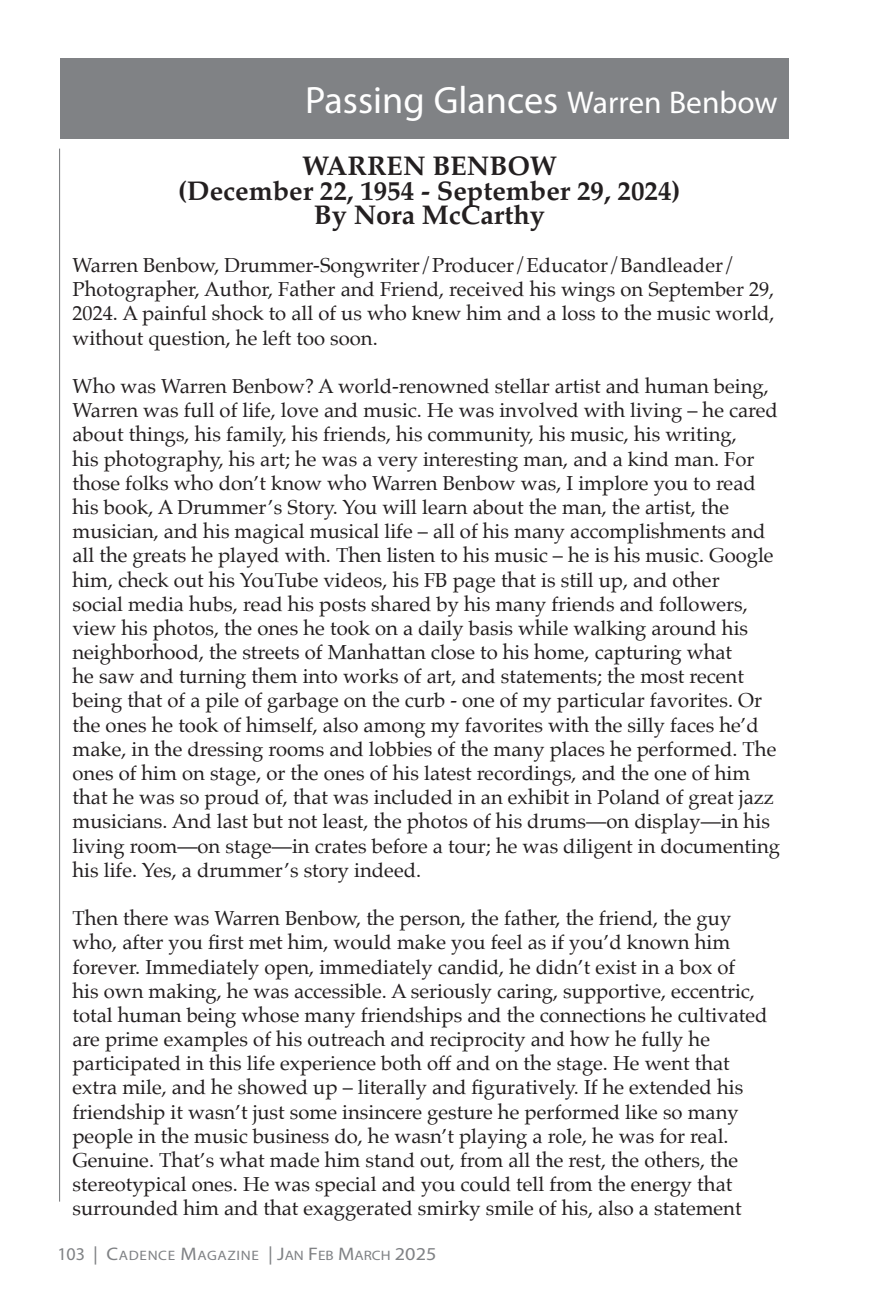
<style>
.page{position:relative;width:891px;height:1296px;background:#fff}
.page>*{position:absolute;margin:0;border:0;box-sizing:border-box;transform-origin:0 0}
.t1{font:38.25px "Myriad Pro";color:#fff}
.t2{font:700 27px "Palatino";color:#231f20}
.t3{font:20.25px/24.3px "Palatino";color:#231f20}
.t4{font:13.72px "Myriad Pro";letter-spacing:.04em;color:#808285;scale:1.11 1}
.s1{font-size:31.5px}
.s2{font-size:18px}
.s3{font-size:18.22px}
</style>
<div class="page">
<div style="left:60px;top:58px;width:729px;height:81px;background:#808285"></div>
<hr style="left:59px;top:149px;width:1px;height:1053px;background:#808285">
<p class="t1" style="left:305px;top:76px;width:474px">Passing Glances <span class="s1">Warren Benbow</span></p>
<p class="t2" style="left:302px;top:143px;width:256px">WARREN BENBOW</p>
<p class="t2" style="left:178px;top:167px;width:504px">(December 22, 1954 - September 29, 2024)</p>
<p class="t2" style="left:314px;top:191px;width:233px">By Nora McCarthy</p>
<p class="t3" style="left:72px;top:253px;width:704px">Warren Benbow, Drummer-Songwriter/Producer/Educator/Bandleader/ Photographer, Author, Father and Friend, received his wings on September 29, 2024. A painful shock to all of us who knew him and a loss to the music world, without question, he left too soon.</p>
<p class="t3" style="left:72px;top:374px;width:709px">Who was Warren Benbow? A world-renowned stellar artist and human being, Warren was full of life, love and music. He was involved with living – he cared about things, his family, his friends, his community, his music, his writing,<br>his photography, his art; he was a very interesting man, and a kind man. For those folks who don’t know who Warren Benbow was, I implore you to read his book, A Drummer’s Story. You will learn about the man, the artist, the musician, and his magical musical life – all of his many accomplishments and all the greats he played with. Then listen to his music – he is his music. Google him, check out his YouTube videos, his FB page that is still up, and other<br>social media hubs, read his posts shared by his many friends and followers, view his photos, the ones he took on a daily basis while walking around his neighborhood, the streets of Manhattan close to his home, capturing what<br>he saw and turning them into works of art, and statements; the most recent being that of a pile of garbage on the curb - one of my particular favorites. Or the ones he took of himself, also among my favorites with the silly faces he’d make, in the dressing rooms and lobbies of the many places he performed. The ones of him on stage, or the ones of his latest recordings, and the one of him that he was so proud of, that was included in an exhibit in Poland of great jazz musicians. And last but not least, the photos of his drums—on display—in his living room—on stage—in crates before a tour; he was diligent in documenting his life. Yes, a drummer’s story indeed.</p>
<p class="t3" style="left:72px;top:906px;width:697px">Then there was Warren Benbow, the person, the father, the friend, the guy who, after you first met him, would make you feel as if you’d known him forever. Immediately open, immediately candid, he didn’t exist in a box of<br>his own making, he was accessible. A seriously caring, supportive, eccentric, total human being whose many friendships and the connections he cultivated are prime examples of his outreach and reciprocity and how he fully he participated in this life experience both off and on the stage. He went that extra mile, and he showed up – literally and figuratively. If he extended his friendship it wasn’t just some insincere gesture he performed like so many people in the music business do, he wasn’t playing a role, he was for real.<br>Genuine. That’s what made him stand out, from all the rest, the others, the stereotypical ones. He was special and you could tell from the energy that surrounded him and that exaggerated smirky smile of his, also a statement</p>
<p class="t4" style="left:57px;top:1247px;width:343px"><span class="s2">103</span> <span class="s3">|</span> <span class="s3">C</span>ADENCE <span class="s3">M</span>AGAZINE <span class="s3">| J</span>AN <span class="s3">F</span>EB <span class="s3">M</span>ARCH <span class="s3">2025</span></p>
</div>
